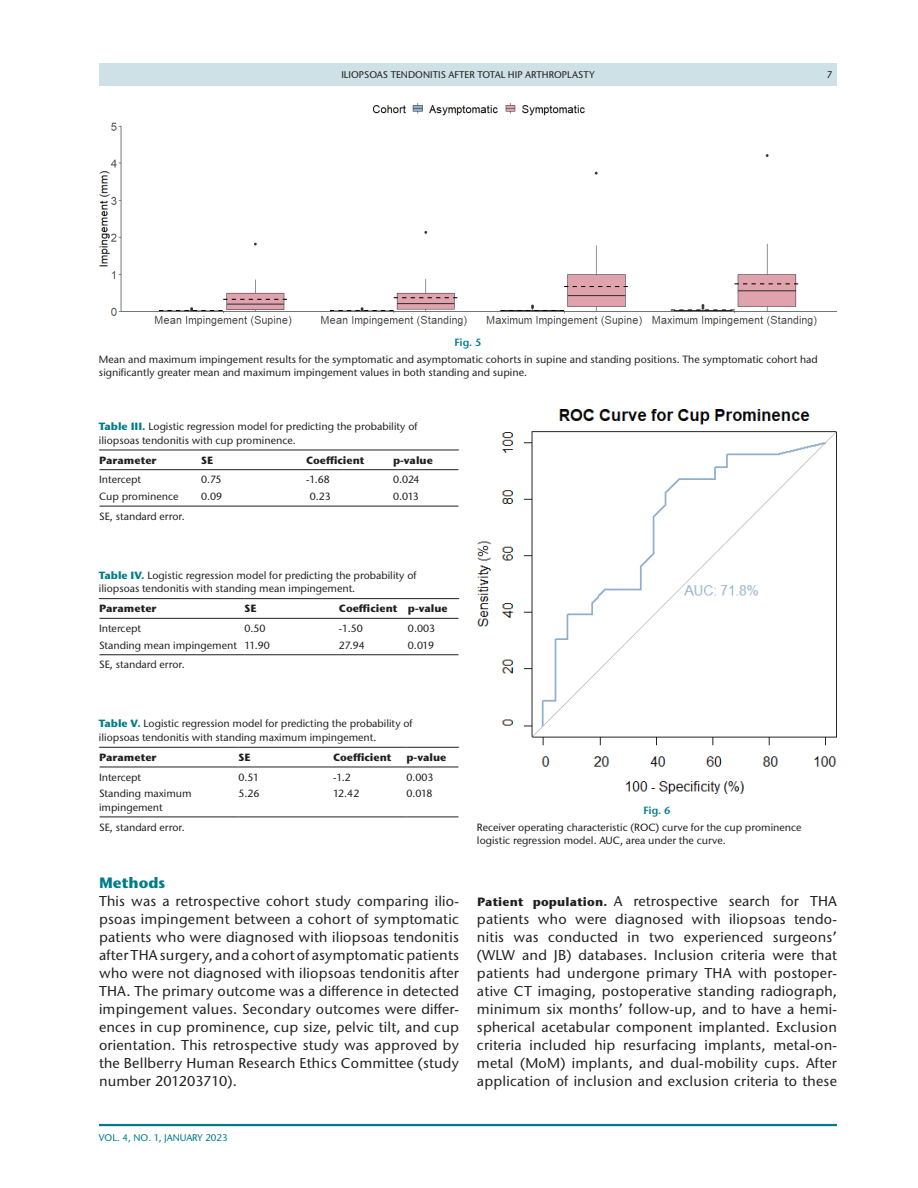
<style>
.page{position:relative;width:918px;height:1188px;background:#fff}
.page>*{position:absolute;margin:0;border:0;box-sizing:border-box;transform-origin:0 0}
.t1{font:700 15px "Stone Sans ITC Pro";color:#007c89}
.t2{font:500 14.25px/18px "Stone Sans ITC Pro";letter-spacing:.015em;color:#231f20;text-align:justify}
.t3{font:500 10.5px/13.5px "Stone Sans ITC Pro";color:#231f20}
.t4{font:700 10.5px "Stone Sans ITC Pro";color:#231f20}
.t5{font:600 10.5px "Stone Sans ITC Pro";letter-spacing:-.005em;color:#007c89}
.t6{font:500 9.75px "Stone Sans ITC Pro";color:#231f20}
.t7{font:500 9.75px "Stone Sans ITC Pro";color:#007c89}
.s1{font-weight:700;color:#007c89}
.s2{font-weight:700;font-size:12px}
</style>
<div class="page">
<hr style="left:99px;top:1124px;width:738px;height:2px;background:#007c89">
<div style="left:99px;top:63px;width:738px;height:23px;background:#cee1e6"></div>
<img style="left:99px;top:104px;width:738px;height:221px">
<img style="left:477px;top:410px;width:360px;height:383px">
<svg style="left:99px;top:450px;width:360px;height:57px"></svg>
<hr style="left:99px;top:598px;width:145px;height:1px;background:#231f20">
<hr style="left:244px;top:598px;width:95px;height:1px;background:#231f20">
<hr style="left:339px;top:598px;width:69px;height:1px;background:#231f20">
<hr style="left:408px;top:598px;width:51px;height:1px;background:#231f20">
<svg style="left:99px;top:599px;width:360px;height:57px"></svg>
<svg style="left:99px;top:747px;width:361px;height:71px"></svg>
<p class="t6" style="left:341px;top:68px;width:255px">ILIOPSOAS TENDONITIS AFTER TOTAL HIP ARTHROPLASTY</p>
<p class="t6" style="left:827px;top:68px;width:7px">7</p>
<p class="t5" style="left:454px;top:336px;width:29px">Fig. 5</p>
<p class="t3" style="left:99px;top:352px;width:720px">Mean and maximum impingement results for the symptomatic and asymptomatic cohorts in supine and standing positions. The symptomatic cohort had significantly greater mean and maximum impingement values in both standing and supine.</p>
<p class="t3" style="left:99px;top:420px;width:320px"><span class="s1">Table III.</span> Logistic regression model for predicting the probability of iliopsoas tendonitis with cup prominence.</p>
<p class="t4" style="left:99px;top:453px;width:59px">Parameter</p>
<p class="t4" style="left:201px;top:453px;width:14px">SE</p>
<p class="t4" style="left:306px;top:453px;width:60px">Coefficient</p>
<p class="t4" style="left:393px;top:453px;width:41px">p-value</p>
<p class="t3" style="left:99px;top:473px;width:43px">Intercept</p>
<p class="t3" style="left:201px;top:473px;width:22px">0.75</p>
<p class="t3" style="left:306px;top:473px;width:25px">-1.68</p>
<p class="t3" style="left:393px;top:473px;width:28px">0.024</p>
<p class="t3" style="left:99px;top:490px;width:81px">Cup prominence</p>
<p class="t3" style="left:201px;top:490px;width:23px">0.09</p>
<p class="t3" style="left:310px;top:490px;width:23px">0.23</p>
<p class="t3" style="left:393px;top:490px;width:27px">0.013</p>
<p class="t3" style="left:99px;top:509px;width:87px">SE, standard error.</p>
<p class="t3" style="left:99px;top:568px;width:319px"><span class="s1">Table IV.</span> Logistic regression model for predicting the probability of iliopsoas tendonitis with standing mean impingement.</p>
<p class="t4" style="left:99px;top:602px;width:59px">Parameter</p>
<p class="t4" style="left:244px;top:602px;width:14px">SE</p>
<p class="t4" style="left:339px;top:602px;width:110px">Coefficient p-value</p>
<p class="t3" style="left:99px;top:622px;width:43px">Intercept</p>
<p class="t3" style="left:244px;top:622px;width:23px">0.50</p>
<p class="t3" style="left:339px;top:622px;width:25px">-1.50</p>
<p class="t3" style="left:408px;top:622px;width:29px">0.003</p>
<p class="t3" style="left:99px;top:638px;width:172px">Standing mean impingement 11.90</p>
<p class="t3" style="left:339px;top:638px;width:27px">27.94</p>
<p class="t3" style="left:408px;top:638px;width:28px">0.019</p>
<p class="t3" style="left:99px;top:658px;width:87px">SE, standard error.</p>
<p class="t3" style="left:99px;top:717px;width:315px"><span class="s1">Table V.</span> Logistic regression model for predicting the probability of iliopsoas tendonitis with standing maximum impingement.</p>
<p class="t4" style="left:99px;top:750px;width:59px">Parameter</p>
<p class="t4" style="left:238px;top:750px;width:14px">SE</p>
<p class="t4" style="left:333px;top:750px;width:60px">Coefficient</p>
<p class="t4" style="left:406px;top:750px;width:41px">p-value</p>
<p class="t3" style="left:99px;top:770px;width:43px">Intercept</p>
<p class="t3" style="left:238px;top:770px;width:22px">0.51</p>
<p class="t3" style="left:333px;top:770px;width:19px">-1.2</p>
<p class="t3" style="left:406px;top:770px;width:29px">0.003</p>
<p class="t3" style="left:99px;top:787px;width:94px">Standing maximum impingement</p>
<p class="t3" style="left:238px;top:787px;width:23px">5.26</p>
<p class="t3" style="left:333px;top:787px;width:28px">12.42</p>
<p class="t3" style="left:406px;top:787px;width:28px">0.018</p>
<p class="t3" style="left:99px;top:820px;width:87px">SE, standard error.</p>
<p class="t5" style="left:643px;top:804px;width:29px">Fig. 6</p>
<p class="t3" style="left:477px;top:820px;width:326px">Receiver operating characteristic (ROC) curve for the cup prominence logistic regression model. AUC, area under the curve.</p>
<p class="t1" style="left:99px;top:873px;width:68px">Methods</p>
<p class="t2" style="left:99px;top:892px;width:362px">This was a retrospective cohort study comparing ilio&shy;psoas impingement between a cohort of symptomatic patients who were diagnosed with iliopsoas tendonitis after THA surgery, and a cohort of asymptomatic patients who were not diagnosed with iliopsoas tendonitis after THA. The primary outcome was a difference in detected impingement values. Secondary outcomes were differ&shy;ences in cup prominence, cup size, pelvic tilt, and cup orientation. This retrospective study was approved by the Bellberry Human Research Ethics Committee (study number 201203710).</p>
<p class="t2" style="left:477px;top:892px;width:362px"><span class="s2">Patient population.</span> A retrospective search for THA patients who were diagnosed with iliopsoas tendo&shy;nitis was conducted in two experienced surgeons’ (WLW and JB) databases. Inclusion criteria were that patients had undergone primary THA with postoper&shy;ative CT imaging, postoperative standing radiograph, minimum six months’ follow-up, and to have a hemi&shy;spherical acetabular component implanted. Exclusion criteria included hip resurfacing implants, metal-on&shy;metal (MoM) implants, and dual-mobility cups. After application of inclusion and exclusion criteria to these</p>
<p class="t7" style="left:99px;top:1132px;width:130px">VOL. 4, NO. 1, JANUARY 2023</p>
</div>
